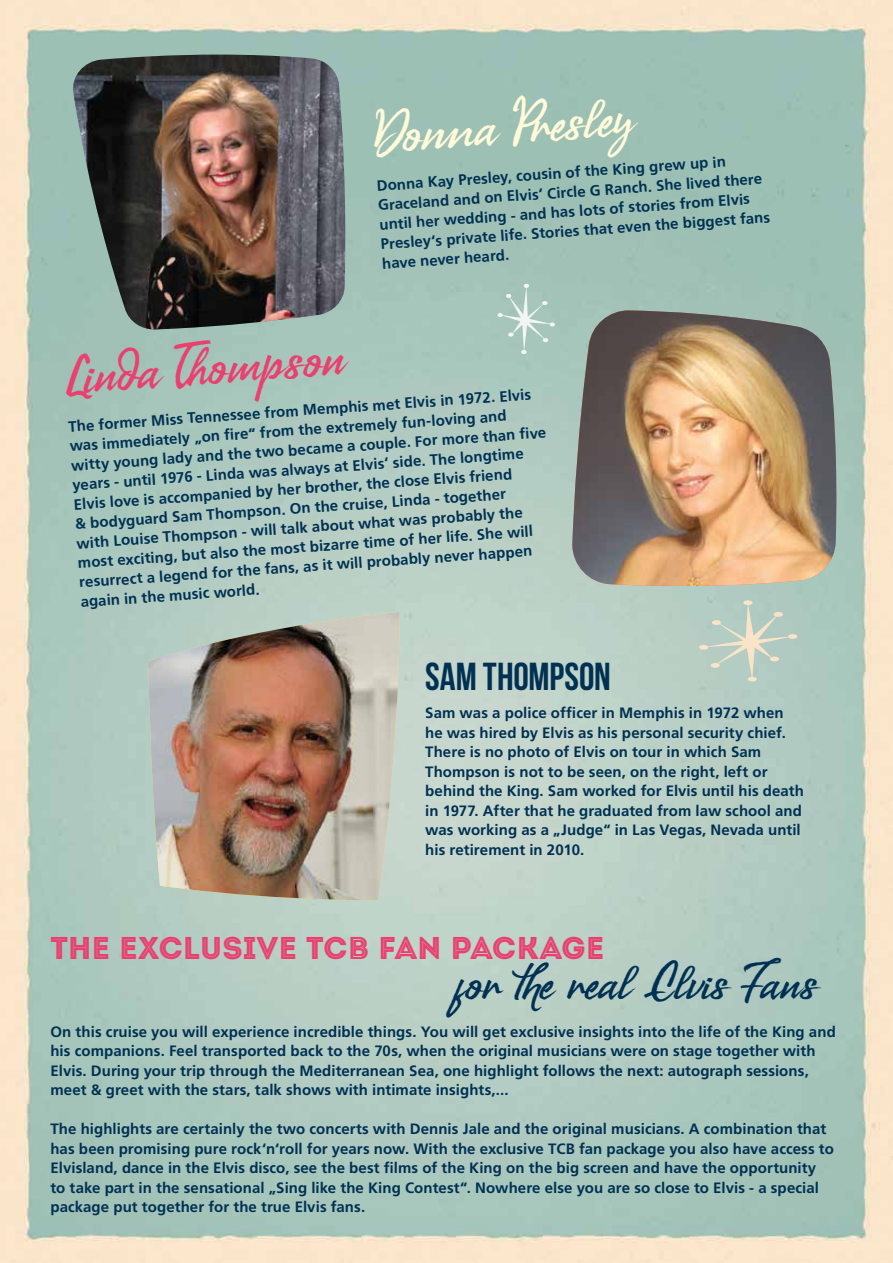
<style>
.page{position:relative;width:893px;height:1263px;background:#fff}
.page>*{position:absolute;margin:0;border:0;box-sizing:border-box;transform-origin:0 0}
.t1{font:39px "Bebas Neue";color:#003153}
.t2{font:31.5px "Intro Inline";letter-spacing:-.01em;color:#e9406f}
.t3{font:27px "Bill Smith";color:#e9406f}
.t4{font:27px "Bill Smith";color:#fefada}
.t5{font:24px "Bill Smith";color:#003153}
.t6{font:700 15px/19.5px "Frutiger LT Pro";letter-spacing:.005em;color:#003153}
</style>
<div class="page">
<img style="left:0;top:0;width:893px;height:1263px">
<img style="left:71px;top:55px;width:276px;height:275px">
<img style="left:572px;top:310px;width:264px;height:278px">
<svg style="left:699px;top:600px;width:98px;height:81px;background:#bbcec2"></svg>
<img style="left:148px;top:612px;width:252px;height:288px">
<svg style="left:497px;top:284px;width:58px;height:70px;background:#afcbc2"></svg>
<h3 class="t4" style="left:373px;top:127px;width:261px;rotate:-4deg">Donn a Presley</h3>
<p class="t6" style="left:376px;top:176px;width:392px;rotate:-4deg">Donna Kay Presley, cousin of the King grew up in Graceland and on Elvis‘ Circle G Ranch. She lived there until her wedding - and has lots of stories from Elvis Presley‘s private life. Stories that even the biggest fans have never heard.</p>
<h3 class="t3" style="left:64px;top:368px;width:281px;rotate:-4deg">Linda Thompson</h3>
<p class="t6" style="left:68px;top:417px;width:478px;rotate:-4deg">The former Miss Tennessee from Memphis met Elvis in 1972. Elvis was immediately „on fi re“ from the extremely fun-loving and witty young lady and the two became a couple. For more than fi ve years - until 1976 - Linda was always at Elvis‘ side. The longtime Elvis love is accompanied by her brother, the close Elvis friend<br>&amp; bodyguard Sam Thompson. On the cruise, Linda - together<br>with Louise Thompson - will talk about what was probably the most exciting, but also the most bizarre time of her life. She will resurrect a legend for the fans, as it will probably never happen again in the music world.</p>
<h1 class="t1" style="left:425px;top:655px;width:187px">SAM THOMPSON</h1>
<p class="t6" style="left:425px;top:703px;width:380px">Sam was a police officer in Memphis in 1972 when he was hired by Elvis as his personal security chief.<br>There is no photo of Elvis on tour in which Sam Thompson is not to be seen, on the right, left or behind the King. Sam worked for Elvis until his death in 1977. After that he graduated from law school and was working as a „Judge“ in Las Vegas, Nevada until his retirement in 2010.</p>
<h2 class="t2" style="left:50px;top:929px;width:556px">THE EXCLUSIVE TCB FAN PACKAGE</h2>
<h3 class="t5" style="left:454px;top:975px;width:364px">for the real Elvis -Fans</h3>
<p class="t6" style="left:50px;top:1022px;width:787px">On this cruise you will experience incredible things. You will get exclusive insights into the life of the King and his companions. Feel transported back to the 70s, when the original musicians were on stage together with Elvis. During your trip through the Mediterranean Sea, one highlight follows the next: autograph sessions, meet &amp; greet with the stars, talk shows with intimate insights,...</p>
<p class="t6" style="left:50px;top:1119px;width:785px">The highlights are certainly the two concerts with Dennis Jale and the original musicians. A combination that has been promising pure rock‘n‘roll for years now. With the exclusive TCB fan package you also have access to Elvisland, dance in the Elvis disco, see the best films of the King on the big screen and have the opportunity to take part in the sensational „Sing like the King Contest“. Nowhere else you are so close to Elvis - a special package put together for the true Elvis fans.</p>
</div>
